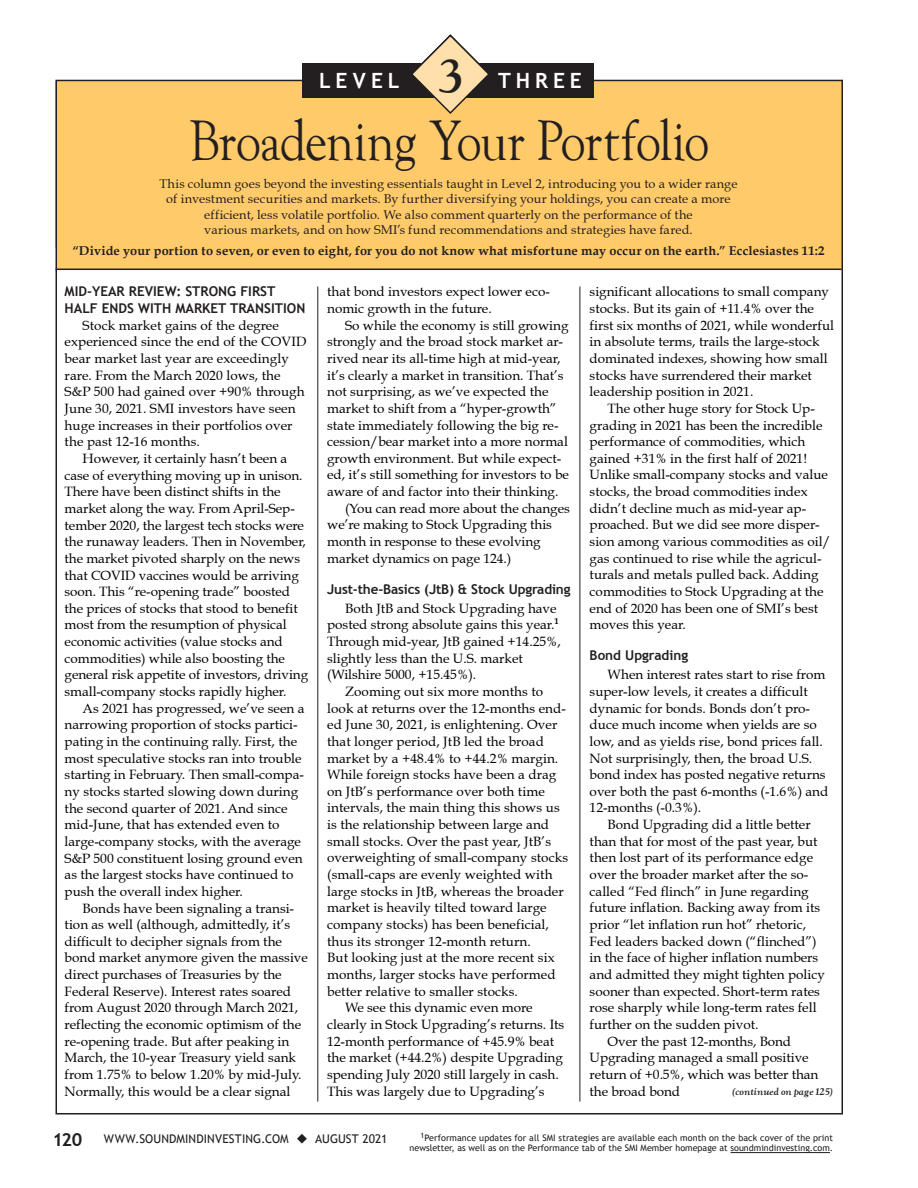
<style>
.page{position:relative;width:918px;height:1188px;background:#fff}
.page>*{position:absolute;margin:0;border:0;box-sizing:border-box;transform-origin:0 0}
.t1{font:50.4px "Goudy Old Style";letter-spacing:-.03em;color:#231f20;scale:.89 1}
.t2{font:45px "Goudy Old Style";letter-spacing:-.03em;color:#231f20}
.t3{font:700 21px "Trebuchet MS";letter-spacing:.235em;color:#fff}
._501_NORM__9___11_1{font:13.5px/16.6px "Book Antiqua";color:#000}
._510_HEADINGS{font:700 13.5px/16.6px "Trebuchet MS";color:#231f20}
._512_Subheads_within{font:700 13.5px "Trebuchet MS";letter-spacing:-.01em;color:#231f20}
.t4{font:12.75px/15.3px "Book Antiqua";letter-spacing:.01em;color:#231f20;text-align:center}
.t5{font:700 12.75px "Book Antiqua";letter-spacing:.015em;color:#231f20}
.t6{font:12px "Trebuchet MS";letter-spacing:.01em;color:#231f20}
.t7{font:9px/10.8px "Trebuchet MS";color:#231f20;text-align:right}
.t8{font:italic 700 9px "Goudy";letter-spacing:-.015em;color:#231f20}
.s1{font-family:"Goudy";font-size:45px;color:#231f20}
.s2{font-weight:700;font-size:18px}
</style>
<div class="page">
<div style="left:57px;top:81px;width:785px;height:187px;background:#ffca6a"></div>
<hr style="left:56px;top:269px;width:786px;height:1px;background:#231f20">
<div style="left:303px;top:63px;width:291px;height:35px;background:#231f20"></div>
<svg style="left:413px;top:34px;width:75px;height:80px"></svg>
<hr style="left:731px;top:1152px;width:99px;height:1px;background:#231f20">
<hr style="left:317px;top:286px;width:1px;height:816px;background:#231f20">
<hr style="left:580px;top:286px;width:1px;height:816px;background:#231f20">
<h3 class="t3" style="left:319px;top:68px;width:264px">LEVEL <span class="s1">3</span> THREE</h3>
<h1 class="t1" style="left:189px;top:109px;width:586px">Broadening Your Portfolio</h1>
<h2 class="t2" style="left:188px;top:113px;width:523px">Broadening Your Portfolio</h2>
<p class="t4" style="left:159px;top:176px;width:580px">This column goes beyond the investing essentials taught in Level 2, introducing you to a wider range of investment securities and markets. By further diversifying your holdings, you can create a more efficient, less volatile portfolio. We also comment quarterly on the performance of the<br>various markets, and on how SMI’s fund recommendations and strategies have fared.</p>
<p class="t5" style="left:72px;top:242px;width:754px">“Divide your portion to seven, or even to eight, for you do not know what misfortune may occur on the earth.” Ecclesiastes 11:2</p>
<p class="_510_HEADINGS" style="left:65px;top:283px;width:242px">MID-YEAR REVIEW: STRONG FIRST<br>HALF ENDS WITH MARKET TRANSITION</p>
<p class="_501_NORM__9___11_1" style="left:65px;top:317px;width:243px;text-indent:18px">Stock market gains of the degree experienced since the end of the COVID bear market last year are exceedingly rare. From the March 2020 lows, the S&amp;P 500 had gained over +90% through June 30, 2021. SMI investors have seen huge increases in their portfolios over the past 12-16 months.</p>
<p class="_501_NORM__9___11_1" style="left:65px;top:450px;width:245px;text-indent:18px">However, it certainly hasn’t been a case of everything moving up in unison.<br>There have been distinct shifts in the market along the way. From April-Sep&shy;tember 2020, the largest tech stocks were the runaway leaders. Then in November, the market pivoted sharply on the news that COVID vaccines would be arriving soon. This “re-opening trade” boosted the prices of stocks that stood to benefit most from the resumption of physical economic activities (value stocks and commodities) while also boosting the general risk appetite of investors, driving small-company stocks rapidly higher.</p>
<p class="_501_NORM__9___11_1" style="left:65px;top:700px;width:241px;text-indent:18px">As 2021 has progressed, we’ve seen a narrowing proportion of stocks partici&shy;pating in the continuing rally. First, the most speculative stocks ran into trouble starting in February. Then small-compa&shy;ny stocks started slowing down during the second quarter of 2021. And since mid-June, that has extended even to large-company stocks, with the average S&amp;P 500 constituent losing ground even as the largest stocks have continued to push the overall index higher.</p>
<p class="_501_NORM__9___11_1" style="left:65px;top:900px;width:245px;text-indent:18px">Bonds have been signaling a transi&shy;tion as well (although, admittedly, it’s difficult to decipher signals from the bond market anymore given the massive direct purchases of Treasuries by the Federal Reserve). Interest rates soared from August 2020 through March 2021, reflecting the economic optimism of the re-opening trade. But after peaking in March, the 10-year Treasury yield sank from 1.75% to below 1.20% by mid-July.<br>Normally, this would be a clear signal</p>
<p class="_501_NORM__9___11_1" style="left:327px;top:283px;width:224px">that bond investors expect lower eco&shy;nomic growth in the future.</p>
<p class="_501_NORM__9___11_1" style="left:327px;top:317px;width:243px;text-indent:18px">So while the economy is still growing strongly and the broad stock market ar&shy;rived near its all-time high at mid-year, it’s clearly a market in transition. That’s not surprising, as we’ve expected the market to shift from a “hyper-growth” state immediately following the big re&shy;cession/bear market into a more normal growth environment. But while expect&shy;ed, it’s still something for investors to be aware of and factor into their thinking.</p>
<p class="_501_NORM__9___11_1" style="left:327px;top:500px;width:244px;text-indent:18px">(You can read more about the changes we’re making to Stock Upgrading this month in response to these evolving market dynamics on page 124.)</p>
<p class="_512_Subheads_within" style="left:327px;top:580px;width:245px">Just-the-Basics (JtB) &amp; Stock Upgrading</p>
<p class="_501_NORM__9___11_1" style="left:327px;top:600px;width:235px;text-indent:18px">Both JtB and Stock Upgrading have posted strong absolute gains this year.<sup>1<br></sup>Through mid-year, JtB gained +14.25%, slightly less than the U.S. market (Wilshire 5000, +15.45%).</p>
<p class="_501_NORM__9___11_1" style="left:327px;top:683px;width:242px;text-indent:18px">Zooming out six more months to look at returns over the 12-months end&shy;ed June 30, 2021, is enlightening. Over that longer period, JtB led the broad market by a +48.4% to +44.2% margin.<br>While foreign stocks have been a drag on JtB’s performance over both time intervals, the main thing this shows us is the relationship between large and small stocks. Over the past year, JtB’s overweighting of small-company stocks (small-caps are evenly weighted with large stocks in JtB, whereas the broader market is heavily tilted toward large company stocks) has been beneficial, thus its stronger 12-month return.<br>But looking just at the more recent six months, larger stocks have performed better relative to smaller stocks.</p>
<p class="_501_NORM__9___11_1" style="left:327px;top:999px;width:239px;text-indent:18px">We see this dynamic even more clearly in Stock Upgrading’s returns. Its 12-month performance of +45.9% beat the market (+44.2%) despite Upgrading spending July 2020 still largely in cash.<br>This was largely due to Upgrading’s</p>
<p class="_501_NORM__9___11_1" style="left:590px;top:283px;width:246px">significant allocations to small company stocks. But its gain of +11.4% over the first six months of 2021, while wonderful in absolute terms, trails the large-stock dominated indexes, showing how small stocks have surrendered their market leadership position in 2021.</p>
<p class="_501_NORM__9___11_1" style="left:590px;top:400px;width:243px;text-indent:18px">The other huge story for Stock Up&shy;grading in 2021 has been the incredible performance of commodities, which gained +31% in the first half of 2021!<br>Unlike small-company stocks and value stocks, the broad commodities index didn’t decline much as mid-year ap&shy;proached. But we did see more disper&shy;sion among various commodities as oil/ gas continued to rise while the agricul&shy;turals and metals pulled back. Adding commodities to Stock Upgrading at the end of 2020 has been one of SMI’s best moves this year.</p>
<p class="_512_Subheads_within" style="left:590px;top:647px;width:100px">Bond Upgrading</p>
<p class="_501_NORM__9___11_1" style="left:590px;top:666px;width:240px;text-indent:18px">When interest rates start to rise from super-low levels, it creates a difficult dynamic for bonds. Bonds don’t pro&shy;duce much income when yields are so low, and as yields rise, bond prices fall.<br>Not surprisingly, then, the broad U.S. bond index has posted negative returns over both the past 6-months (-1.6%) and 12-months (-0.3%).</p>
<p class="_501_NORM__9___11_1" style="left:590px;top:816px;width:237px;text-indent:18px">Bond Upgrading did a little better than that for most of the past year, but then lost part of its performance edge over the broader market after the so&shy;called “Fed flinch” in June regarding future inflation. Backing away from its prior “let inflation run hot” rhetoric, Fed leaders backed down (“flinched”) in the face of higher inflation numbers and admitted they might tighten policy sooner than expected. Short-term rates rose sharply while long-term rates fell further on the sudden pivot.</p>
<p class="_501_NORM__9___11_1" style="left:590px;top:1033px;width:230px;text-indent:18px">Over the past 12-months, Bond<br>Upgrading managed a small positive return of +0.5%, which was better than the broad bond</p>
<p class="t8" style="left:732px;top:1085px;width:102px">(continued on page 125)</p>
<p class="t6" style="left:52px;top:1131px;width:336px"><span class="s2">120</span> WWW.SOUNDMINDINVESTING.COM ◆ AUGUST 2021</p>
<p class="t7" style="left:410px;top:1132px;width:425px"><sup>1</sup>Performance updates for all SMI strategies are available each month on the back cover of the print newsletter, as well as on the Performance tab of the SMI Member homepage at soundmindinvesting.com.</p>
</div>
